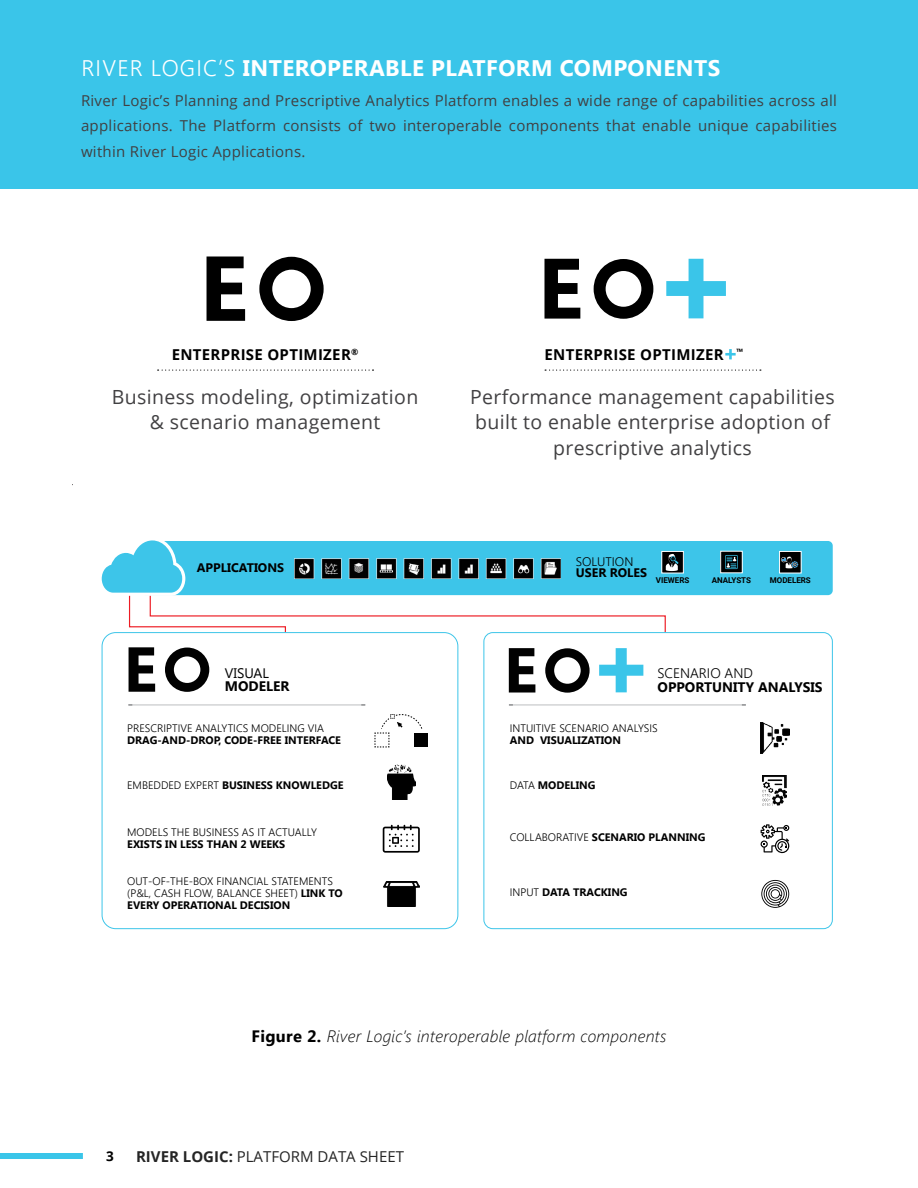
<style>
.page{position:relative;width:918px;height:1188px;background:#fff}
.page>*{position:absolute;margin:0;border:0;box-sizing:border-box;transform-origin:0 0}
.t1{font:700 22.5px "Segoe UI";letter-spacing:.02em;color:#fff}
.t2{font:19.5px/25.5px "Open Sans";letter-spacing:.02em;color:#414042;text-align:center}
.t3{font:italic 300 16.5px "Segoe UI";letter-spacing:.02em;color:#000}
.t4{font:15px/25.5px "Open Sans";letter-spacing:.02em;color:#414042;text-align:justify}
.t5{font:700 15px "Open Sans";letter-spacing:.02em;color:#000}
.t6{font:15px "Open Sans";color:#252525}
.t7{font:700 13.8px "Segoe UI";color:#000}
.t8{font:300 13.8px "Segoe UI";color:#000}
.t9{font:700 13.8px "Segoe UI";color:#010101}
.t10{font:13.8px "Segoe UI";color:#010101}
.t11{font:700 13.5px "Open Sans";color:#000}
.t12{font:700 12.45px "Segoe UI";color:#000}
.t13{font:300 12.45px "Segoe UI";color:#000}
.t14{font:300 10.8px/11.9px "Segoe UI";color:#000}
.t15{font:700 10.8px "Segoe UI";color:#000}
.t16{font:700 7.95px "Roboto";color:#000}
.s1{font-weight:300}
.s2{font-weight:700}
.s3{font-weight:700;font-style:normal}
</style>
<div class="page">
<div style="left:0;top:1153px;width:83px;height:6px;background:#3ac5e9"></div>
<div style="left:0;top:0;width:918px;height:189px;background:#3ac5e9"></div>
<svg style="left:725px;top:349px;width:11px;height:10px"></svg>
<svg style="left:544px;top:259px;width:36px;height:60px"></svg>
<svg style="left:666px;top:259px;width:60px;height:59px"></svg>
<svg style="left:594px;top:259px;width:59px;height:60px"></svg>
<svg style="left:545px;top:370px;width:216px;height:1px"></svg>
<svg style="left:158px;top:370px;width:216px;height:1px"></svg>
<svg style="left:207px;top:256px;width:38px;height:65px"></svg>
<svg style="left:259px;top:257px;width:65px;height:64px"></svg>
<div style="left:102px;top:632px;width:356px;height:297px;border:1px solid #3dc5e9;border-radius:14px"></div>
<div style="left:483px;top:632px;width:350px;height:297px;border:1px solid #3dc5e9;border-radius:9px"></div>
<svg style="left:509px;top:648px;width:26px;height:45px"></svg>
<svg style="left:599px;top:648px;width:44px;height:44px"></svg>
<svg style="left:545px;top:648px;width:45px;height:45px"></svg>
<img style="left:761px;top:722px;width:28px;height:32px">
<img style="left:763px;top:775px;width:24px;height:30px">
<svg style="left:129px;top:647px;width:26px;height:45px"></svg>
<svg style="left:165px;top:648px;width:44px;height:44px"></svg>
<img style="left:383px;top:881px;width:36px;height:26px">
<div style="left:141px;top:541px;width:692px;height:54px;background:#3dc5e9;border-radius:5px"></div>
<div style="left:662px;top:551px;width:21px;height:22px;background:#000"></div>
<div style="left:661px;top:551px;width:23px;height:22px;border:1px solid #fff"></div>
<svg style="left:101px;top:540px;width:577px;height:93px"></svg>
<div style="left:721px;top:551px;width:21px;height:22px;background:#000"></div>
<div style="left:720px;top:551px;width:23px;height:22px;border:1px solid #fff"></div>
<svg style="left:725px;top:555px;width:13px;height:14px"></svg>
<div style="left:780px;top:551px;width:21px;height:22px;background:#000"></div>
<div style="left:779px;top:551px;width:23px;height:22px;border:1px solid #fff"></div>
<svg style="left:781px;top:557px;width:17px;height:11px"></svg>
<svg style="left:383px;top:825px;width:37px;height:28px"></svg>
<hr style="left:129px;top:705px;width:236px;height:1px;background:#bcbec0">
<hr style="left:509px;top:705px;width:237px;height:1px;background:#bcbec0">
<img style="left:388px;top:765px;width:27px;height:34px">
<div style="left:414px;top:733px;width:14px;height:14px;background:#000"></div>
<svg style="left:374px;top:714px;width:48px;height:34px"></svg>
<svg style="left:760px;top:824px;width:30px;height:29px"></svg>
<svg style="left:761px;top:880px;width:28px;height:28px"></svg>
<h1 class="t1" style="left:81px;top:52px;width:640px"><span class="s1">RIVER LOGIC’S</span> INTEROPERABLE PLATFORM COMPONENTS</h1>
<p class="t4" style="left:81px;top:87px;width:758px">River Logic’s Planning and Prescriptive Analytics Platform enables a wide range of capabilities across all applications. The Platform consists of two interoperable components that enable unique capabilities within River Logic Applications.</p>
<p class="t5" style="left:172px;top:344px;width:188px">ENTERPRISE OPTIMIZER<sup>®</sup></p>
<p class="t5" style="left:544px;top:344px;width:200px">ENTERPRISE OPTIMIZER <sup>™</sup></p>
<h2 class="t2" style="left:112px;top:384px;width:308px">Business modeling, optimization &amp; scenario management</h2>
<h2 class="t2" style="left:470px;top:384px;width:366px">Performance management capabilities built to enable enterprise adoption of prescriptive analytics</h2>
<p class="t12" style="left:197px;top:559px;width:89px">APPLICATIONS</p>
<p class="t13" style="left:576px;top:552px;width:59px">SOLUTION</p>
<p class="t12" style="left:576px;top:564px;width:73px">USER ROLES</p>
<p class="t16" style="left:656px;top:575px;width:35px">VIEWERS</p>
<p class="t16" style="left:712px;top:575px;width:41px">ANALYSTS</p>
<p class="t16" style="left:770px;top:575px;width:43px">MODELERS</p>
<p class="t10" style="left:225px;top:663px;width:46px">VISUAL</p>
<p class="t9" style="left:225px;top:677px;width:66px">MODELER</p>
<p class="t8" style="left:658px;top:662px;width:97px">SCENARIO AND</p>
<p class="t7" style="left:658px;top:678px;width:167px">OPPORTUNITY ANALYSIS</p>
<p class="t14" style="left:127px;top:722px;width:198px">PRESCRIPTIVE ANALYTICS MODELING VIA</p>
<p class="t15" style="left:127px;top:732px;width:215px">DRAG-AND-DROP, CODE-FREE INTERFACE</p>
<p class="t14" style="left:510px;top:722px;width:149px">INTUITIVE SCENARIO ANALYSIS</p>
<p class="t15" style="left:510px;top:732px;width:113px">AND VISUALIZATION</p>
<p class="t15" style="left:127px;top:777px;width:218px"><span class="s1">EMBEDDED EXPERT</span> BUSINESS KNOWLEDGE</p>
<p class="t15" style="left:510px;top:777px;width:87px"><span class="s1">DATA</span> MODELING</p>
<p class="t14" style="left:127px;top:826px;width:191px">MODELS THE BUSINESS AS IT ACTUALLY</p>
<p class="t15" style="left:127px;top:836px;width:160px">EXISTS IN LESS THAN 2 WEEKS</p>
<p class="t14" style="left:127px;top:875px;width:217px">OUT-OF-THE-BOX FINANCIAL STATEMENTS (P&amp;L, CASH FLOW, BALANCE SHEET) <span class="s2">LINK TO<br>EVERY OPERATIONAL DECISION</span></p>
<p class="t15" style="left:510px;top:830px;width:197px"><span class="s1">COLLABORATIVE</span> SCENARIO PLANNING</p>
<p class="t15" style="left:510px;top:885px;width:119px"><span class="s1">INPUT</span> DATA TRACKING</p>
<p class="t3" style="left:251px;top:1025px;width:417px"><span class="s3">Figure 2.</span> River Logic’s interoperable platform components</p>
<p class="t11" style="left:106px;top:1147px;width:9px">3</p>
<p class="t6" style="left:136px;top:1146px;width:269px"><span class="s2">RIVER LOGIC:</span> PLATFORM DATA SHEET</p>
</div>
